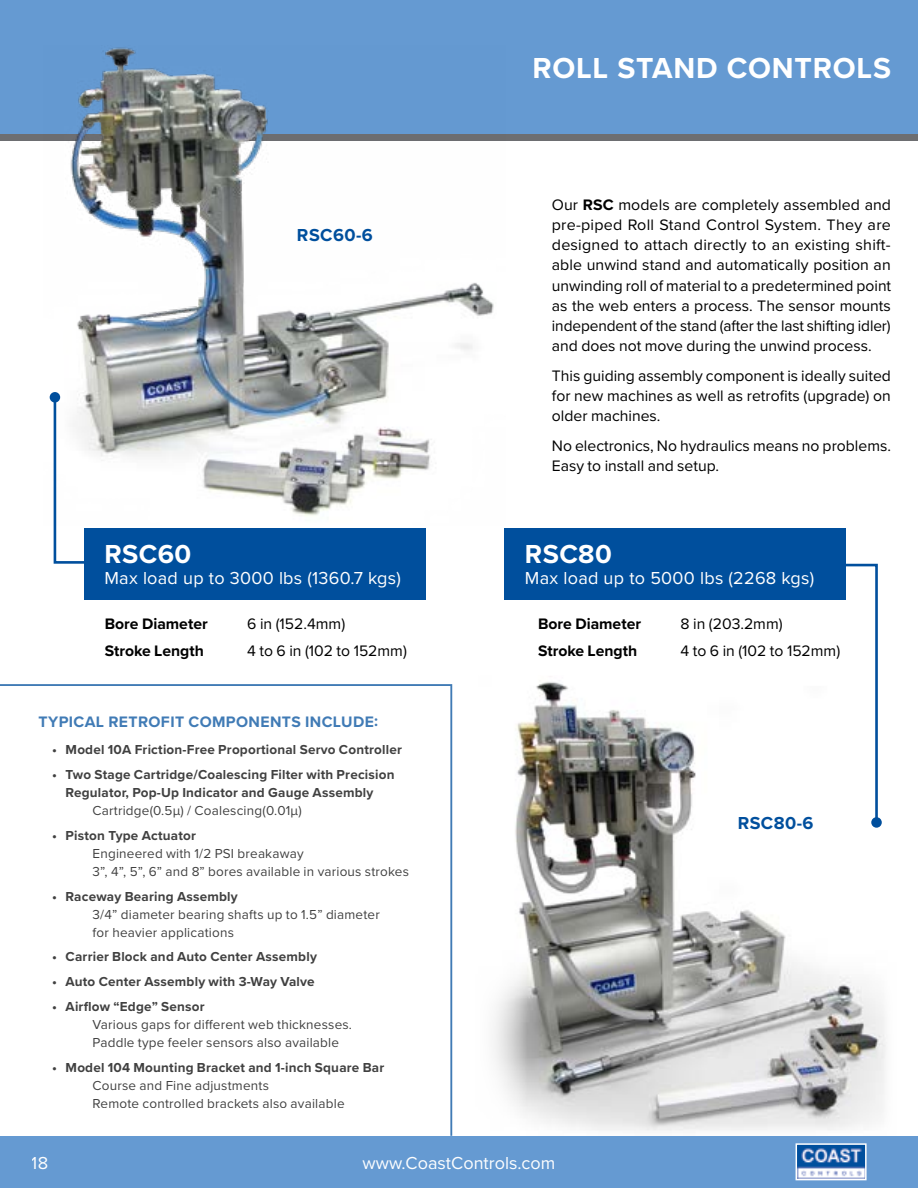
<style>
.page{position:relative;width:918px;height:1188px;background:#fff}
.page>*{position:absolute;margin:0;border:0;box-sizing:border-box;transform-origin:0 0}
.t1{font:700 30px "Proxima Nova";letter-spacing:.025em;color:#fff}
.t2{font:700 27px "Proxima Nova";letter-spacing:.015em;color:#fff}
.t3{font:18px "Proxima Nova";letter-spacing:.015em;color:#fff}
.t4{font:700 18px "Proxima Nova";letter-spacing:.025em;color:#004f9d}
.t5{font:15.75px/20.2px "Proxima Nova";color:#000;text-align:justify}
.t6{font:700 15.75px "Proxima Nova";color:#000}
.t7{font:700 15.75px "Proxima Nova";letter-spacing:.025em;color:#004f9d}
.t8{font:700 13.5px/18px "Proxima Nova";letter-spacing:.015em;color:#000;text-align:center}
.t9{font:13.5px/18px "Proxima Nova";letter-spacing:.015em;color:#000}
.s1{font-weight:700}
</style>
<div class="page">
<div style="left:0;top:0;width:918px;height:134px;background:#659ad2"></div>
<div style="left:0;top:1136px;width:918px;height:52px;background:#659ad2"></div>
<div style="left:0;top:134px;width:918px;height:6px;background:#6d6e71"></div>
<svg style="left:795px;top:1143px;width:72px;height:38px;background:#7ea1cb"></svg>
<svg style="left:0;top:684px;width:453px;height:452px"></svg>
<img style="left:494px;top:682px;width:393px;height:449px">
<img style="left:43px;top:47px;width:462px;height:469px">
<div style="left:84px;top:529px;width:341px;height:71px;background:#004f9d"></div>
<div style="left:505px;top:529px;width:341px;height:71px;background:#004f9d"></div>
<svg style="left:52px;top:395px;width:38px;height:169px"></svg>
<div style="left:50px;top:392px;width:10px;height:11px;background:#004f9d;border-radius:50%"></div>
<svg style="left:842px;top:563px;width:37px;height:262px"></svg>
<div style="left:871px;top:817px;width:11px;height:11px;background:#004f9d;border-radius:50%"></div>
<p class="t4" style="left:297px;top:221px;width:77px">RSC60-6</p>
<h2 class="t2" style="left:104px;top:534px;width:88px">RSC60</h2>
<p class="t3" style="left:104px;top:565px;width:298px">Max load up to 3000 lbs (1360.7 kgs)</p>
<p class="t6" style="left:105px;top:612px;width:104px">Bore Diameter</p>
<p class="t5" style="left:247px;top:613px;width:99px">6 in (152.4mm)</p>
<p class="t6" style="left:105px;top:639px;width:101px">Stroke Length</p>
<p class="t5" style="left:247px;top:640px;width:161px">4 to 6 in (102 to 152mm)</p>
<p class="t7" style="left:39px;top:710px;width:341px">TYPICAL RETROFIT COMPONENTS INCLUDE:</p>
<p class="t8" style="left:52px;top:741px;width:351px">• Model 10A Friction-Free Proportional Servo Controller</p>
<p class="t8" style="left:52px;top:765px;width:344px">• Two Stage Cartridge/Coalescing Filter with Precision<br>Regulator, Pop-Up Indicator and Gauge Assembly</p>
<p class="t9" style="left:93px;top:801px;width:211px">Cartridge(0.5µ) / Coalescing(0.01µ)</p>
<p class="t8" style="left:52px;top:826px;width:145px">• Piston Type Actuator</p>
<p class="t9" style="left:93px;top:844px;width:318px">Engineered with 1/2 PSI breakaway<br>3”, 4”, 5”, 6” and 8” bores available in various strokes</p>
<p class="t8" style="left:52px;top:887px;width:187px">• Raceway Bearing Assembly</p>
<p class="t9" style="left:93px;top:905px;width:289px">3/4” diameter bearing shafts up to 1.5” diameter for heavier applications</p>
<p class="t8" style="left:52px;top:948px;width:266px">• Carrier Block and Auto Center Assembly</p>
<p class="t8" style="left:52px;top:972px;width:264px">• Auto Center Assembly with 3-Way Valve</p>
<p class="t8" style="left:52px;top:997px;width:154px">• Airflow “Edge” Sensor</p>
<p class="t9" style="left:93px;top:1015px;width:261px">Various gaps for different web thicknesses.<br>Paddle type feeler sensors also available</p>
<p class="t8" style="left:52px;top:1058px;width:334px">• Model 104 Mounting Bracket and 1-inch Square Bar</p>
<p class="t9" style="left:93px;top:1076px;width:254px">Course and Fine adjustments<br>Remote controlled brackets also available</p>
<h1 class="t1" style="left:532px;top:45px;width:360px">ROLL STAND CONTROLS</h1>
<p class="t5" style="left:552px;top:194px;width:341px">Our <span class="s1">RSC</span> models are completely assembled and pre-piped Roll Stand Control System. They are designed to attach directly to an existing shift&shy;able unwind stand and automatically position an unwinding roll of material to a predetermined point as the web enters a process. The sensor mounts independent of the stand (after the last shifting idler) and does not move during the unwind process.</p>
<p class="t5" style="left:552px;top:365px;width:341px">This guiding assembly component is ideally suited for new machines as well as retrofits (upgrade) on older machines.</p>
<p class="t5" style="left:552px;top:435px;width:341px">No electronics, No hydraulics means no problems.<br>Easy to install and setup.</p>
<h2 class="t2" style="left:525px;top:534px;width:88px">RSC80</h2>
<p class="t3" style="left:525px;top:565px;width:291px">Max load up to 5000 lbs (2268 kgs)</p>
<p class="t6" style="left:538px;top:612px;width:104px">Bore Diameter</p>
<p class="t5" style="left:681px;top:613px;width:104px">8 in (203.2mm)</p>
<p class="t6" style="left:538px;top:639px;width:101px">Stroke Length</p>
<p class="t5" style="left:681px;top:640px;width:161px">4 to 6 in (102 to 152mm)</p>
<p class="t4" style="left:738px;top:809px;width:77px">RSC80-6</p>
<p class="t3" style="left:32px;top:1150px;width:18px">18</p>
<p class="t3" style="left:363px;top:1150px;width:194px">www.CoastControls.com</p>
</div>
